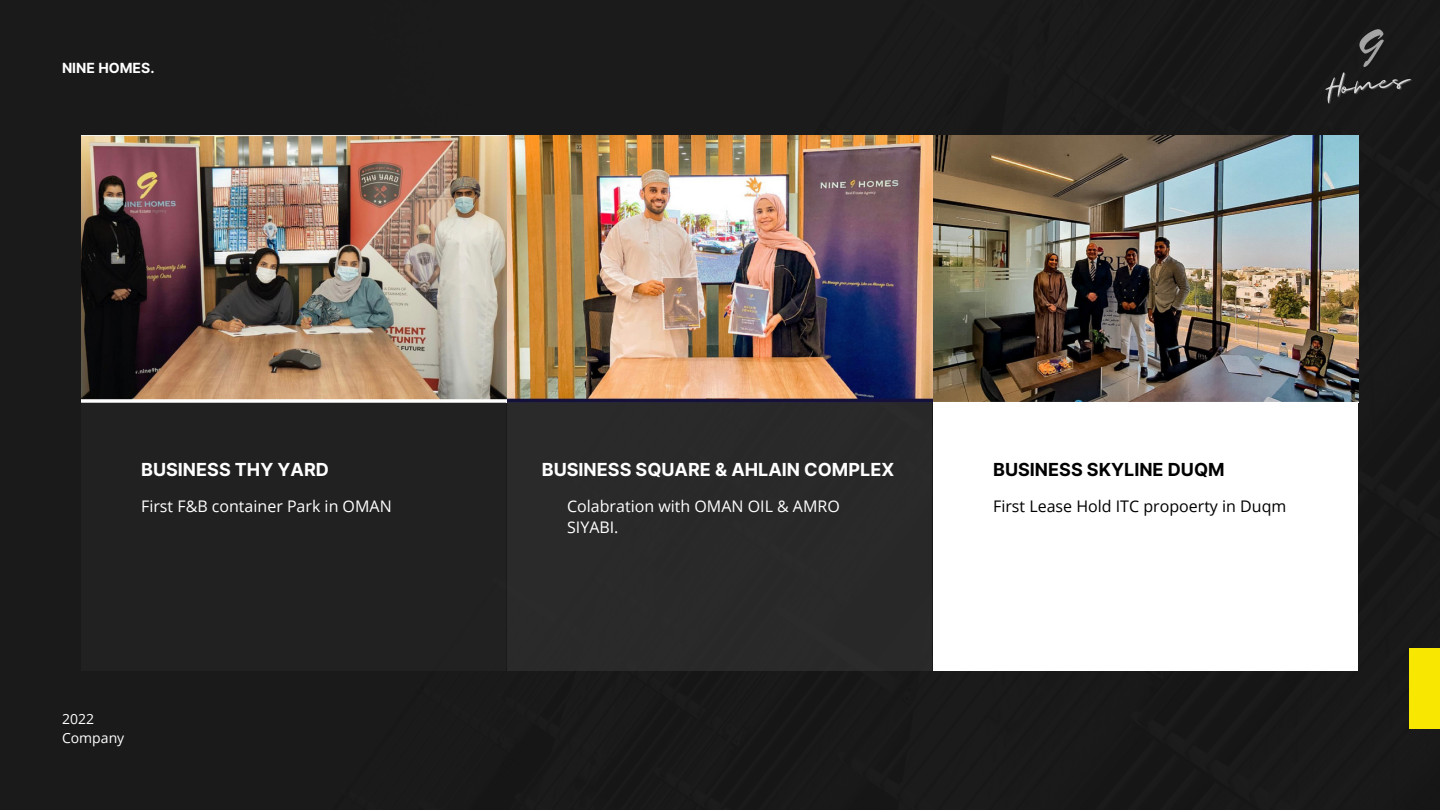
<style>
.page{position:relative;width:1440px;height:810px;background:#1b1a1a}
.page>*{position:absolute;margin:0;border:0;box-sizing:border-box;transform-origin:0 0}
.t1{font:700 18px "Inter";color:#fff}
.t2{font:700 18px "Inter";color:#000}
.t3{font:16px/21.8px "Open Sans";color:#fff}
.t4{font:16px "Open Sans";color:#000}
.t5{font:14px/19.5px "Open Sans";color:#fff}
.t6{font:700 14px "Inter";color:#fff}
</style>
<div class="page">
<div style="left:1409px;top:648px;width:31px;height:81px;background:#f8e700"></div>
<img style="left:81px;top:135px;width:1278px;height:267px">
<div style="left:933px;top:402px;width:425px;height:269px;background:#fff"></div>
<div style="left:507px;top:402px;width:425px;height:269px;background:#2b2a2a"></div>
<div style="left:81px;top:402px;width:425px;height:269px;background:#222121"></div>
<img style="left:1317px;top:18px;width:108px;height:101px">
<p class="t6" style="left:62px;top:60px;width:94px">NINE HOMES.</p>
<p class="t1" style="left:141px;top:459px;width:189px">BUSINESS THY YARD</p>
<p class="t3" style="left:141px;top:494px;width:252px">First F&amp;B container Park in OMAN</p>
<p class="t5" style="left:62px;top:709px;width:64px">2022<br>Company</p>
<p class="t1" style="left:542px;top:459px;width:354px">BUSINESS SQUARE &amp; AHLAIN COMPLEX</p>
<p class="t3" style="left:567px;top:494px;width:274px">Colabration with OMAN OIL &amp; AMRO<br>SIYABI.</p>
<p class="t2" style="left:993px;top:459px;width:233px">BUSINESS SKYLINE DUQM</p>
<p class="t4" style="left:993px;top:494px;width:295px">First Lease Hold ITC propoerty in Duqm</p>
</div>
